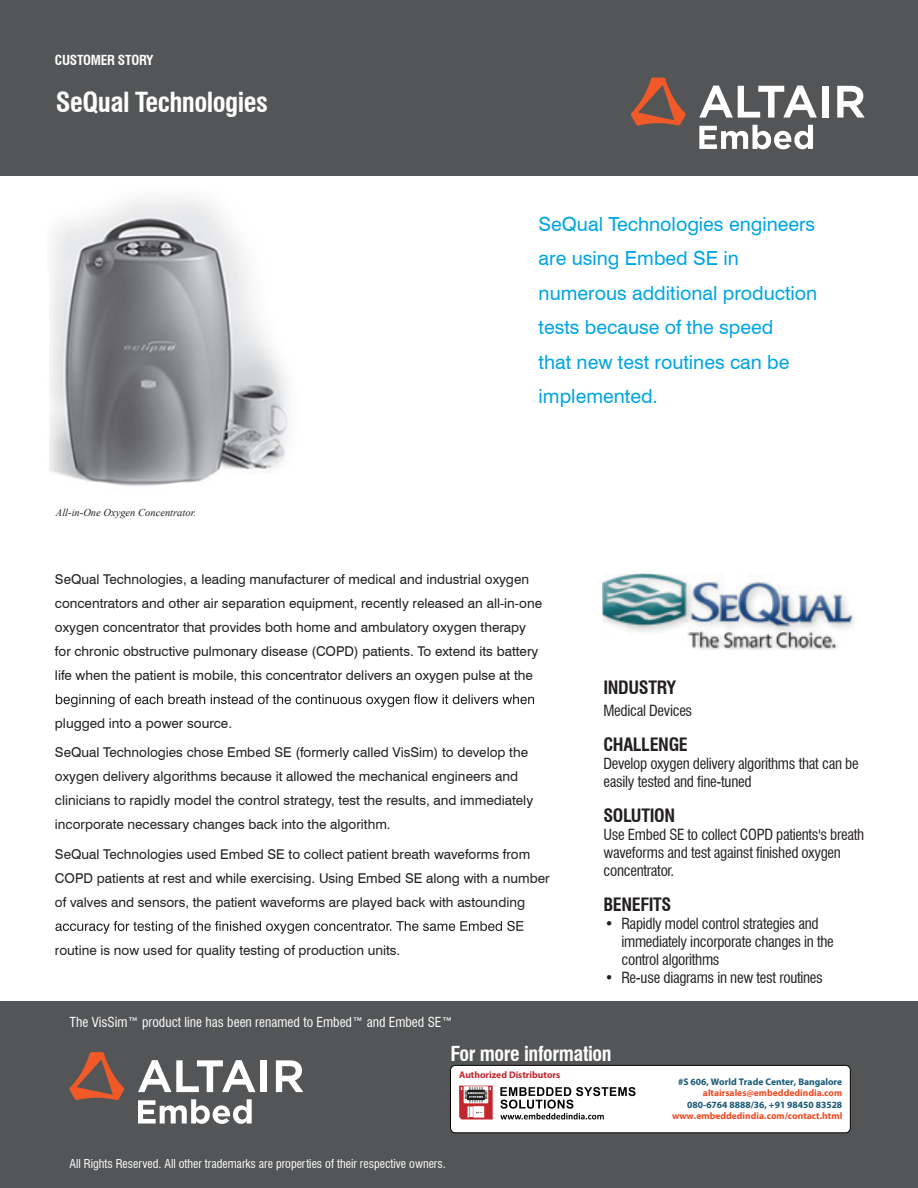
<style>
.page{position:relative;width:918px;height:1188px;background:#fff}
.page>*{position:absolute;margin:0;border:0;box-sizing:border-box;transform-origin:0 0}
.t1{font:700 condensed 27px "Swiss 721 BT";letter-spacing:-.02em;color:#fff}
.t2{font:700 condensed 20.1px "Swiss 721 BT";letter-spacing:-.02em;color:#fff}
.t3{font:19.5px/34.5px "Swiss 721 BT";color:#00a5e3}
.t4{font:700 condensed 18px "Swiss 721 BT";letter-spacing:-.02em;color:#231f20}
.t5{font:condensed 15px/18px "Swiss 721 BT";letter-spacing:-.02em;color:#231f20}
.t6{font:13.5px/24px "Swiss 721 BT";color:#231f20}
.t7{font:condensed 13.5px "Swiss 721 BT";color:#fff}
.t8{font:700 condensed 13.5px "Swiss 721 BT";letter-spacing:-.02em;color:#fff}
.t9{font:condensed 12px "Swiss 721 BT";color:#fff}
.t10{font:italic 10.5px "Times New Roman";color:#231f20}
.t11{font:700 9.6px "Myriad Pro";color:#f04b24}
.t12{font:700 9.6px "Myriad Pro";color:#175876}
.t13{font:700 9.6px "Myriad Pro";color:#c2272d}
</style>
<div class="page">
<svg style="left:56px;top:694px;width:478px;height:13px"></svg>
<svg style="left:55px;top:921px;width:468px;height:13px"></svg>
<img style="left:49px;top:198px;width:240px;height:288px">
<div style="left:0;top:0;width:918px;height:176px;background:#545557"></div>
<svg style="left:631px;top:78px;width:55px;height:48px"></svg>
<div style="left:822px;top:86px;width:6px;height:32px;background:#fff"></div>
<svg style="left:837px;top:86px;width:28px;height:32px"></svg>
<svg style="left:699px;top:86px;width:118px;height:32px"></svg>
<svg style="left:699px;top:125px;width:114px;height:24px"></svg>
<img style="left:602px;top:574px;width:252px;height:76px">
<div style="left:0;top:1002px;width:918px;height:186px;background:#545557"></div>
<svg style="left:69px;top:1052px;width:55px;height:48px"></svg>
<div style="left:261px;top:1060px;width:6px;height:32px;background:#fff"></div>
<svg style="left:276px;top:1060px;width:27px;height:32px"></svg>
<svg style="left:138px;top:1060px;width:117px;height:32px"></svg>
<svg style="left:138px;top:1099px;width:114px;height:25px"></svg>
<div style="left:451px;top:1065px;width:399px;height:68px;background:#fff;border-radius:5px"></div>
<div style="left:450px;top:1065px;width:401px;height:68px;border:1px solid #050604;border-radius:5px"></div>
<svg style="left:459px;top:1086px;width:34px;height:34px"></svg>
<svg style="left:500px;top:1087px;width:136px;height:33px"></svg>
<p class="t8" style="left:55px;top:52px;width:100px">CUSTOMER STORY</p>
<h1 class="t1" style="left:56px;top:86px;width:214px">SeQual Technologies</h1>
<p class="t10" style="left:56px;top:505px;width:142px">All-in-One Oxygen Concentrator.</p>
<h3 class="t3" style="left:539px;top:206px;width:280px">SeQual Technologies engineers are using Embed SE in numerous additional production tests because of the speed<br>that new test routines can be implemented.</h3>
<p class="t6" style="left:55px;top:567px;width:489px">SeQual Technologies, a leading manufacturer of medical and industrial oxygen concentrators and other air separation equipment, recently released an all-in-one oxygen concentrator that provides both home and ambulatory oxygen therapy for chronic obstructive pulmonary disease (COPD) patients. To extend its battery life when the patient is mobile, this concentrator delivers an oxygen pulse at the</p>
<p class="t6" style="left:55px;top:708px;width:475px;line-height:29.4px">plugged into a power source.<br>SeQual Technologies chose Embed SE (formerly called VisSim) to develop the</p>
<p class="t6" style="left:55px;top:765px;width:480px">oxygen delivery algorithms because it allowed the mechanical engineers and clinicians to rapidly model the control strategy, test the results, and immediately incorporate necessary changes back into the algorithm.</p>
<p class="t6" style="left:55px;top:842px;width:496px">SeQual Technologies used Embed SE to collect patient breath waveforms from<br>COPD patients at rest and while exercising. Using Embed SE along with a number of valves and sensors, the patient waveforms are played back with astounding</p>
<p class="t6" style="left:55px;top:938px;width:347px">routine is now used for quality testing of production units.</p>
<p class="t7" style="left:69px;top:1014px;width:385px">The VisSim™ product line has been renamed to Embed™ and Embed SE™</p>
<h3 class="t4" style="left:603px;top:677px;width:74px">INDUSTRY</h3>
<p class="t5" style="left:603px;top:701px;width:90px">Medical Devices</p>
<h3 class="t4" style="left:603px;top:733px;width:86px">CHALLENGE</h3>
<p class="t5" style="left:603px;top:754px;width:257px">Develop oxygen delivery algorithms that can be easily tested and fine-tuned</p>
<h3 class="t4" style="left:603px;top:805px;width:73px">SOLUTION</h3>
<p class="t5" style="left:603px;top:825px;width:262px">Use Embed SE to collect COPD patients's breath waveforms and test against finished oxygen concentrator.</p>
<h3 class="t4" style="left:603px;top:894px;width:70px">BENEFITS</h3>
<p class="t5" style="left:621px;top:915px;width:214px;text-indent:-16px">• Rapidly model control strategies and immediately incorporate changes in the control algorithms</p>
<p class="t5" style="left:605px;top:969px;width:220px">• Re-use diagrams in new test routines</p>
<h2 class="t2" style="left:451px;top:1042px;width:163px">For more information</h2>
<p class="t13" style="left:459px;top:1069px;width:103px">Authorized Distributors</p>
<p class="t9" style="left:69px;top:1156px;width:378px">All Rights Reserved. All other trademarks are properties of their respective owners.</p>
<p class="t12" style="left:678px;top:1075px;width:166px">#S 606, World Trade Center, Bangalore</p>
<p class="t11" style="left:703px;top:1087px;width:141px">altairsales@embeddedindia.com</p>
<p class="t12" style="left:687px;top:1098px;width:156px">080-6764 8888/36, +91 98450 83528</p>
<p class="t11" style="left:672px;top:1110px;width:172px">www.embeddedindia.com/contact.html</p>
</div>
